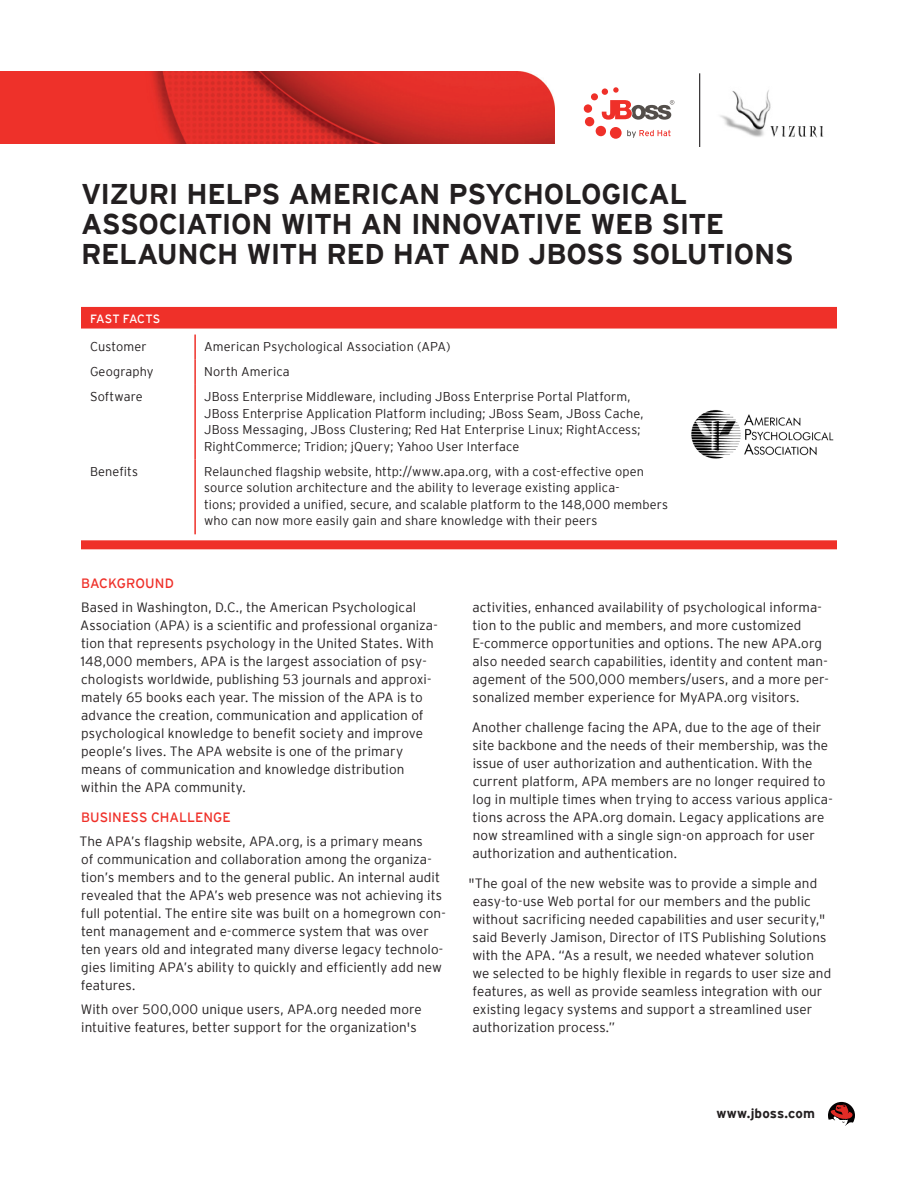
<style>
.page{position:relative;width:918px;height:1188px;background:#fff}
.page>*{position:absolute;margin:0;border:0;box-sizing:border-box;transform-origin:0 0}
.Success_Story_Headli{font:700 28.5px/30px "Interstate";letter-spacing:-.02em;color:#231f20}
.Body{font:300 13.5px/18px "Interstate";letter-spacing:.005em;color:#231f20}
.Subhead{font:13.5px "Interstate";color:#ef3029}
.Subhead-2{font:700 13.5px "Interstate";letter-spacing:.01em;color:#231f20}
.Table_Graphic_Copy{font:300 12.75px/16.5px "Interstate";letter-spacing:.01em;color:#231f20}
.Table_Graphic_Title{font:12px "Interstate";letter-spacing:.005em;color:#fff}
</style>
<div class="page">
<svg style="left:828px;top:1102px;width:27px;height:24px"></svg>
<img style="left:0;top:72px;width:554px;height:72px">
<svg style="left:81px;top:307px;width:756px;height:242px"></svg>
<hr style="left:194px;top:335px;width:2px;height:25px;background:#ef3029">
<hr style="left:194px;top:360px;width:2px;height:25px;background:#ef3029">
<hr style="left:194px;top:385px;width:2px;height:75px;background:#ef3029">
<hr style="left:194px;top:460px;width:2px;height:74px;background:#ef3029">
<hr style="left:699px;top:73px;width:1px;height:74px;background:#231f20">
<div style="left:610px;top:127px;width:12px;height:12px;background:#ef3029;border-radius:50%"></div>
<div style="left:596px;top:126px;width:10px;height:10px;background:#ef3029;border-radius:50%"></div>
<div style="left:585px;top:117px;width:9px;height:9px;background:#ef3029;border-radius:50%"></div>
<div style="left:584px;top:104px;width:8px;height:9px;background:#ef3029;border-radius:50%"></div>
<div style="left:591px;top:93px;width:7px;height:7px;background:#ef3029;border-radius:50%"></div>
<div style="left:602px;top:88px;width:6px;height:7px;background:#ef3029;border-radius:50%"></div>
<svg style="left:613px;top:87px;width:6px;height:6px"></svg>
<svg style="left:602px;top:100px;width:72px;height:20px"></svg>
<svg style="left:627px;top:130px;width:44px;height:8px"></svg>
<img style="left:720px;top:90px;width:104px;height:48px">
<img style="left:691px;top:407px;width:146px;height:54px">
<p class="Success_Story_Headli" style="left:81px;top:179px;width:714px">VIZURI HELPS AMERICAN PSYCHOLOGICAL<br>ASSOCIATION WITH AN INNOVATIVE WEB SITE<br>RELAUNCH WITH RED HAT AND JBOSS SOLUTIONS</p>
<p class="Table_Graphic_Title" style="left:90px;top:312px;width:72px">FAST FACTS</p>
<p class="Table_Graphic_Copy" style="left:90px;top:338px;width:58px">Customer</p>
<p class="Table_Graphic_Copy" style="left:204px;top:338px;width:248px">American Psychological Association (APA)</p>
<p class="Table_Graphic_Copy" style="left:90px;top:363px;width:65px">Geography</p>
<p class="Table_Graphic_Copy" style="left:204px;top:363px;width:87px">North America</p>
<p class="Table_Graphic_Copy" style="left:90px;top:388px;width:54px">Software</p>
<p class="Table_Graphic_Copy" style="left:204px;top:388px;width:441px">JBoss Enterprise Middleware, including JBoss Enterprise Portal Platform, JBoss Enterprise Application Platform including; JBoss Seam, JBoss Cache, JBoss Messaging, JBoss Clustering; Red Hat Enterprise Linux; RightAccess; RightCommerce; Tridion; jQuery; Yahoo User Interface</p>
<p class="Table_Graphic_Copy" style="left:90px;top:463px;width:50px">Benefits</p>
<p class="Table_Graphic_Copy" style="left:204px;top:463px;width:466px">Relaunched flagship website, http://www.apa.org, with a cost-effective open source solution architecture and the ability to leverage existing applica-<br>tions; provided a unified, secure, and scalable platform to the 148,000 members who can now more easily gain and share knowledge with their peers</p>
<p class="Subhead" style="left:81px;top:576px;width:94px">BACKGROUND</p>
<p class="Body" style="left:80px;top:598px;width:359px">Based in Washington, D.C., the American Psychological Association (APA) is a scientific and professional organiza&shy;tion that represents psychology in the United States. With 148,000 members, APA is the largest association of psy&shy;chologists worldwide, publishing 53 journals and approxi&shy;mately 65 books each year. The mission of the APA is to advance the creation, communication and application of psychological knowledge to benefit society and improve people’s lives. The APA website is one of the primary means of communication and knowledge distribution within the APA community.</p>
<p class="Subhead" style="left:81px;top:810px;width:151px">BUSINESS CHALLENGE</p>
<p class="Body" style="left:79px;top:832px;width:368px">The APA’s flagship website, APA.org, is a primary means<br>of communication and collaboration among the organiza&shy;tion’s members and to the general public. An internal audit revealed that the APA’s web presence was not achieving its full potential. The entire site was built on a homegrown con&shy;tent management and e-commerce system that was over ten years old and integrated many diverse legacy technolo&shy;gies limiting APA’s ability to quickly and efficiently add new features.</p>
<p class="Body" style="left:81px;top:1000px;width:343px">With over 500,000 unique users, APA.org needed more intuitive features, better support for the organization's</p>
<p class="Body" style="left:473px;top:598px;width:358px">activities, enhanced availability of psychological informa&shy;tion to the public and members, and more customized E-commerce opportunities and options. The new APA.org also needed search capabilities, identity and content man&shy;agement of the 500,000 members/users, and a more per&shy;sonalized member experience for MyAPA.org visitors.</p>
<p class="Body" style="left:472px;top:718px;width:363px">Another challenge facing the APA, due to the age of their site backbone and the needs of their membership, was the issue of user authorization and authentication. With the current platform, APA members are no longer required to log in multiple times when trying to access various applica&shy;tions across the APA.org domain. Legacy applications are now streamlined with a single sign-on approach for user authorization and authentication.</p>
<p class="Body" style="left:468px;top:874px;width:364px">"The goal of the new website was to provide a simple and easy-to-use Web portal for our members and the public without sacrificing needed capabilities and user security," said Beverly Jamison, Director of ITS Publishing Solutions with the APA. “As a result, we needed whatever solution<br>we selected to be highly flexible in regards to user size and features, as well as provide seamless integration with our existing legacy systems and support a streamlined user authorization process.”</p>
<p class="Subhead-2" style="left:716px;top:1106px;width:100px">www.jboss.com</p>
</div>
